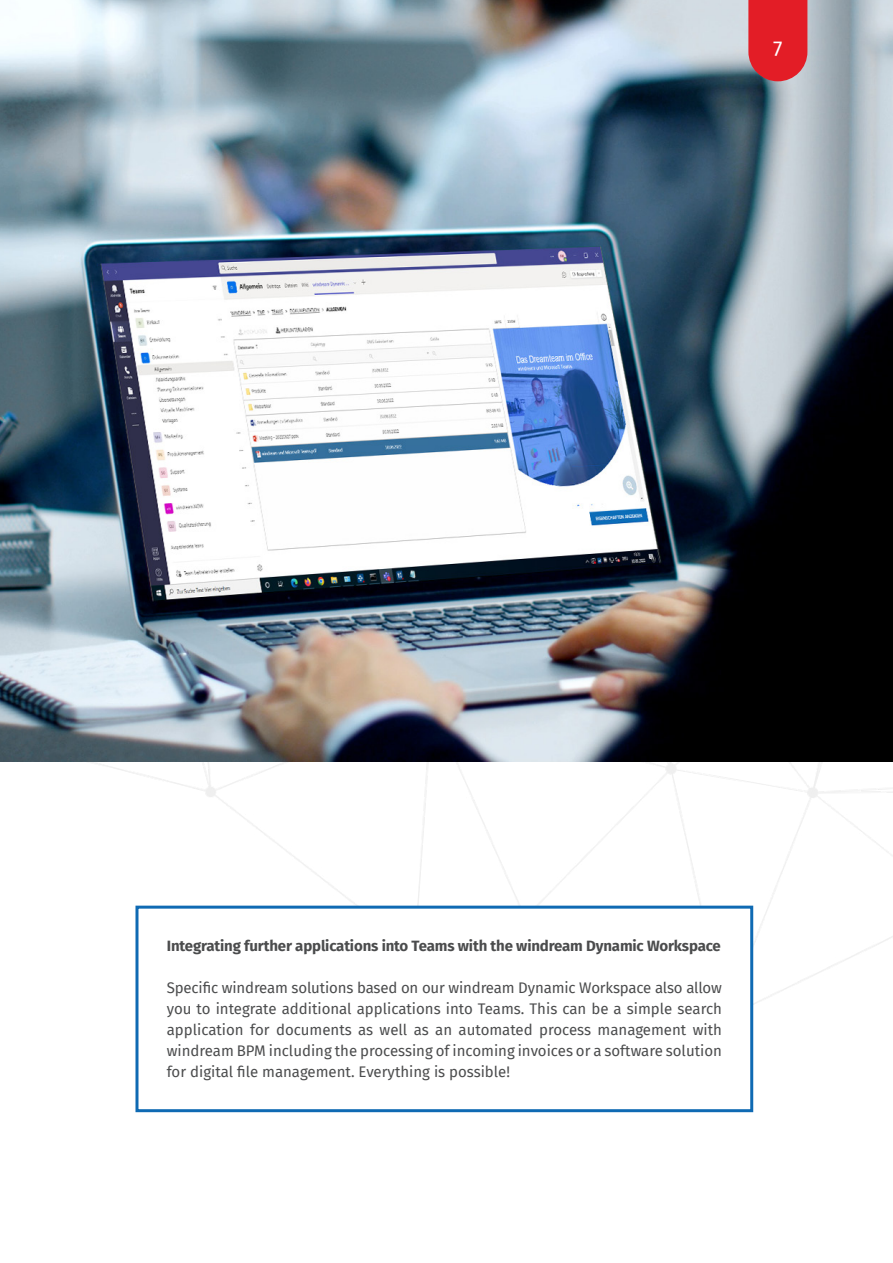
<style>
.page{position:relative;width:893px;height:1263px;background:#fff}
.page>*{position:absolute;margin:0;border:0;box-sizing:border-box;transform-origin:0 0}
.t1{font:21px "Fira Sans";color:#fff}
.Rahmen_Text_groß{font:15px/21px "Fira Sans";color:#4b4c4d;text-align:justify}
.Rahmen_Text_groß-2{font:700 15px "Fira Sans";letter-spacing:-.01em;color:#4b4c4d}
</style>
<div class="page">
<div style="left:135px;top:906px;width:618px;height:206px;background:#fff;border:3px solid #0f6ab3"></div>
<img style="left:0;top:0;width:893px;height:762px">
<svg style="left:748px;top:0;width:59px;height:81px"></svg>
<h1 class="t1" style="left:773px;top:33px;width:11px">7</h1>
<p class="Rahmen_Text_groß-2" style="left:167px;top:933px;width:556px">Integrating further applications into Teams with the windream Dynamic Workspace</p>
<p class="Rahmen_Text_groß" style="left:167px;top:977px;width:557px">Specific windream solutions based on our windream Dynamic Workspace also allow you to integrate additional applications into Teams. This can be a simple search application for documents as well as an automated process management with windream BPM including the processing of incoming invoices or a software solution for digital file management. Everything is possible!</p>
</div>
